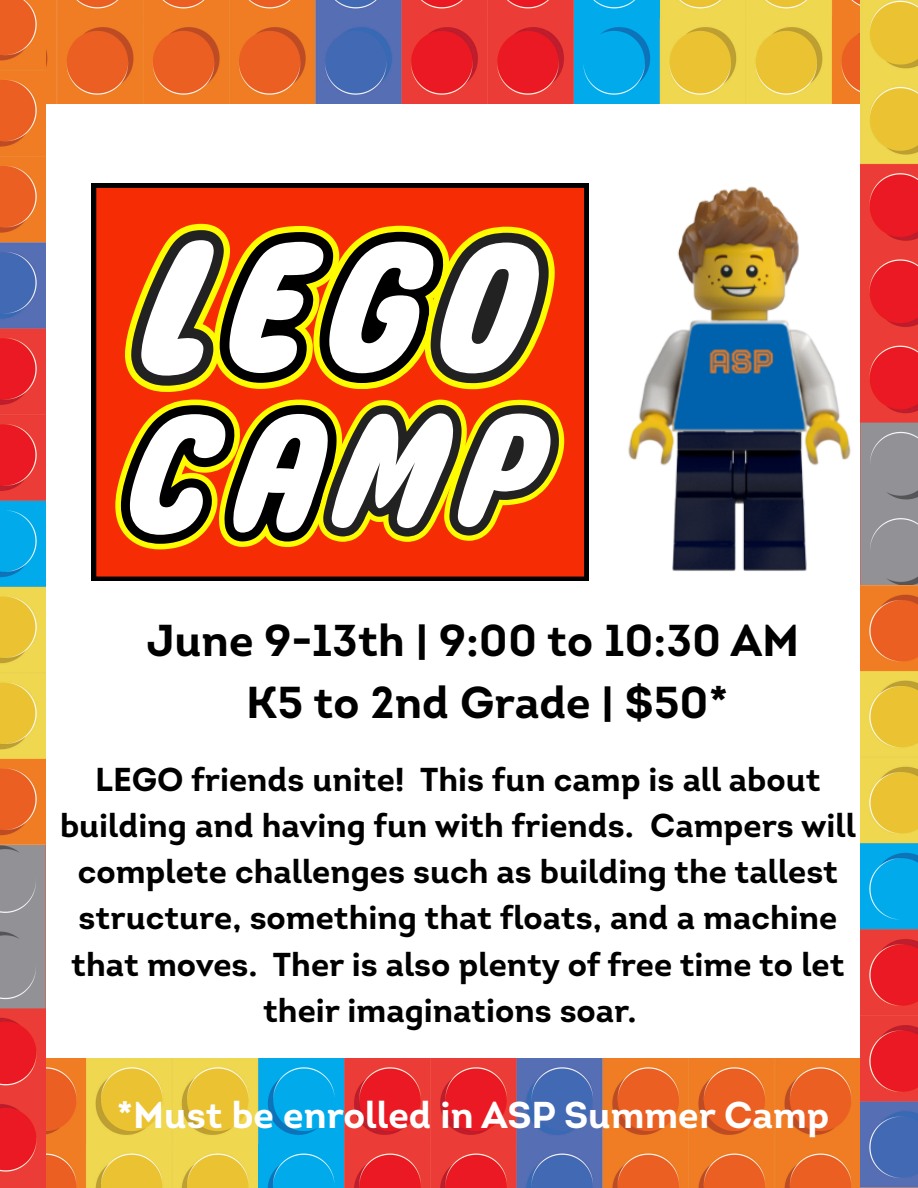
<style>
.page{position:relative;width:918px;height:1188px;background:#fff}
.page>*{position:absolute;margin:0;border:0;box-sizing:border-box;transform-origin:0 0}
.t1{font:700 44.55px "Intro";color:#000}
.t2{font:700 37.35px "Intro";color:#fff}
.t3{font:700 33.15px/46px "Intro";color:#000;text-align:center}
</style>
<div class="page">
<svg style="left:92px;top:183px;width:497px;height:398px;background:#d22503"></svg>
<svg style="left:125px;top:224px;width:430px;height:168px"></svg>
<svg style="left:115px;top:400px;width:449px;height:149px"></svg>
<img style="left:46px;top:1059px;width:814px;height:129px">
<img style="left:46px;top:0;width:814px;height:103px">
<img style="left:628px;top:186px;width:223px;height:385px">
<img style="left:860px;top:0;width:58px;height:586px">
<img style="left:860px;top:586px;width:58px;height:602px">
<img style="left:0;top:845px;width:46px;height:343px">
<img style="left:0;top:0;width:46px;height:845px">
<p class="t1" style="left:147px;top:622px;width:654px">June 9-13th | 9:00 to 10:30 AM</p>
<p class="t1" style="left:246px;top:684px;width:484px">K5 to 2nd Grade | $50*</p>
<p class="t3" style="left:60px;top:760px;width:797px">LEGO friends unite! This fun camp is all about building and having fun with friends. Campers will complete challenges such as building the tallest structure, something that floats, and a machine that moves. Ther is also plenty of free time to let their imaginations soar.</p>
<p class="t2" style="left:117px;top:1100px;width:714px">*Must be enrolled in ASP Summer Camp</p>
</div>
